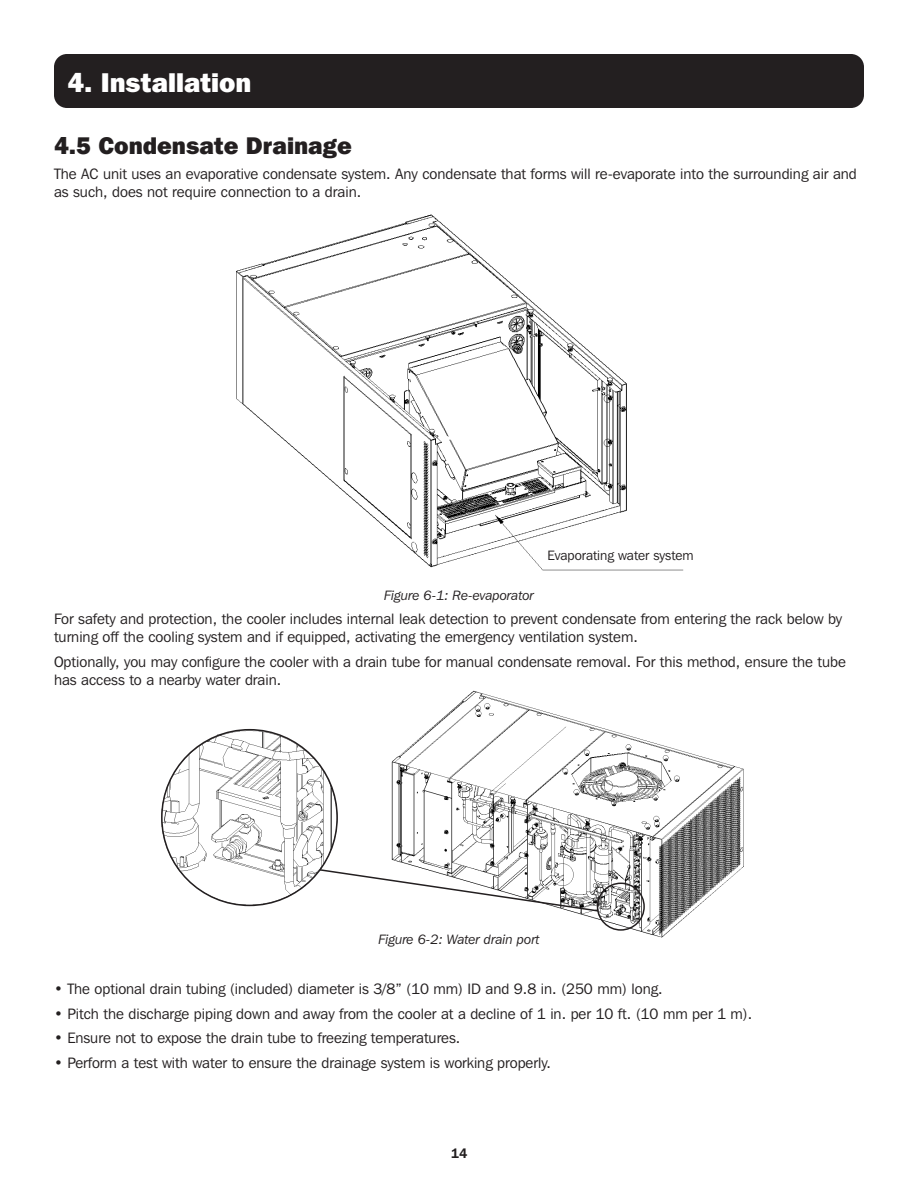
<style>
.page{position:relative;width:918px;height:1188px;background:#fff}
.page>*{position:absolute;margin:0;border:0;box-sizing:border-box;transform-origin:0 0}
.t1{font:800 27px "Franklin Gothic IT Cby BT";color:#fff}
.t2{font:800 24px "Franklin Gothic IT Cby BT";color:#231f20}
.t3{font:15px/18px "Franklin Gothic IT Cby BT";color:#231f20}
.t4{font:italic 13.5px "Franklin Gothic IT Cby BT";color:#231f20}
.t5{font:13.5px "Franklin Gothic IT Cby BT";color:#231f20}
.t6{font:600 13.5px "Franklin Gothic IT Cby BT";color:#231f20}
</style>
<div class="page">
<img style="left:236px;top:214px;width:448px;height:357px">
<div style="left:548px;top:550px;width:151px;height:18px;background:#fff"></div>
<div style="left:54px;top:54px;width:810px;height:54px;background:#231f20;border-radius:13px"></div>
<img style="left:391px;top:690px;width:353px;height:248px">
<img style="left:161px;top:728px;width:177px;height:179px">
<svg style="left:318px;top:868px;width:282px;height:45px"></svg>
<div style="left:597px;top:883px;width:48px;height:48px;border:2px solid #231f20;border-radius:50%"></div>
<p class="t1" style="left:68px;top:65px;width:186px">4. Installation</p>
<p class="t2" style="left:54px;top:131px;width:299px">4.5 Condensate Drainage</p>
<p class="t3" style="left:54px;top:165px;width:804px">The AC unit uses an evaporative condensate system. Any condensate that forms will re-evaporate into the surrounding air and as such, does not require connection to a drain.</p>
<p class="t5" style="left:548px;top:547px;width:148px">Evaporating water system</p>
<p class="t4" style="left:384px;top:587px;width:151px">Figure 6-1: Re-evaporator</p>
<p class="t3" style="left:54px;top:610px;width:790px">For safety and protection, the cooler includes internal leak detection to prevent condensate from entering the rack below by turning off the cooling system and if equipped, activating the emergency ventilation system.</p>
<p class="t3" style="left:54px;top:653px;width:794px">Optionally, you may configure the cooler with a drain tube for manual condensate removal. For this method, ensure the tube has access to a nearby water drain.</p>
<p class="t4" style="left:378px;top:931px;width:163px">Figure 6-2: Water drain port</p>
<p class="t3" style="left:54px;top:979px;width:610px">• The optional drain tubing (included) diameter is 3/8” (10 mm) ID and 9.8 in. (250 mm) long.</p>
<p class="t3" style="left:54px;top:1004px;width:700px">• Pitch the discharge piping down and away from the cooler at a decline of 1 in. per 10 ft. (10 mm per 1 m).</p>
<p class="t3" style="left:54px;top:1029px;width:408px">• Ensure not to expose the drain tube to freezing temperatures.</p>
<p class="t3" style="left:54px;top:1054px;width:499px">• Perform a test with water to ensure the drainage system is working properly.</p>
<p class="t6" style="left:451px;top:1145px;width:18px">14</p>
</div>
